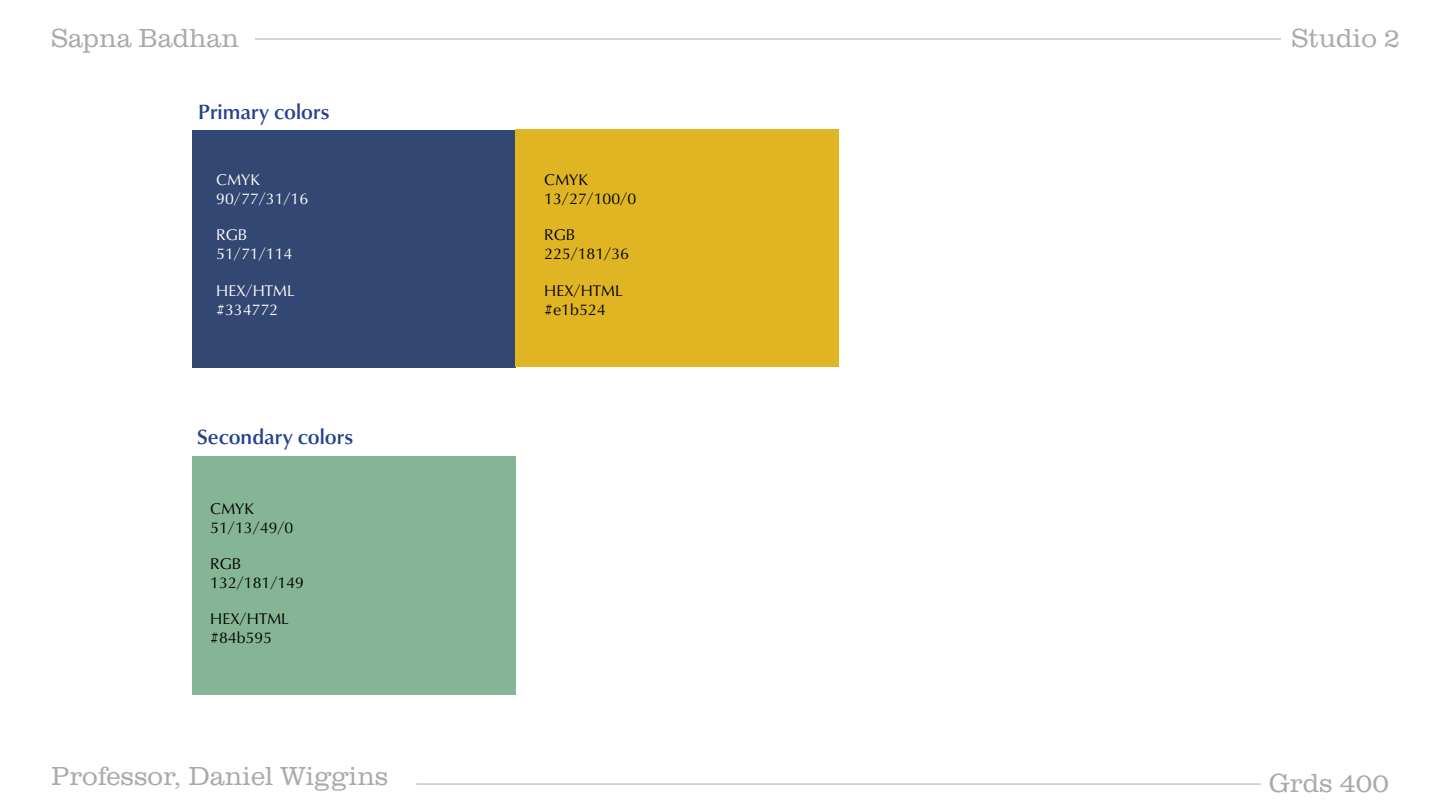
<style>
.page{position:relative;width:1440px;height:810px;background:#fff}
.page>*{position:absolute;margin:0;border:0;box-sizing:border-box;transform-origin:0 0}
.t1{font:300 27px "Clarendon URW";color:#aaaaab}
.t2{font:500 21.23px "Classico URW";color:#24418f}
.t3{font:15.98px/19.1px "Classico URW";color:#000}
.t4{font:15.98px/19.1px "Classico URW";color:#fff}
</style>
<div class="page">
<hr style="left:255px;top:39px;width:1026px;height:1px;background:#aaaaab">
<hr style="left:416px;top:784px;width:845px;height:1px;background:#aaaaab">
<div style="left:192px;top:130px;width:323px;height:238px;background:#334773"></div>
<div style="left:515px;top:129px;width:323px;height:238px;background:#e0b524"></div>
<div style="left:192px;top:457px;width:324px;height:238px;background:#85b594"></div>
<h1 class="t1" style="left:51px;top:19px;width:190px">Sapna Badhan</h1>
<h2 class="t2" style="left:198px;top:96px;width:133px">Primary colors</h2>
<p class="t4" style="left:216px;top:169px;width:94px">CMYK<br>90/77/31/16</p>
<p class="t3" style="left:544px;top:169px;width:94px">CMYK<br>13/27/100/0</p>
<p class="t4" style="left:216px;top:224px;width:78px">RGB<br>51/71/114</p>
<p class="t3" style="left:544px;top:224px;width:86px">RGB<br>225/181/36</p>
<p class="t4" style="left:216px;top:280px;width:80px">HEX/HTML #334772</p>
<p class="t3" style="left:544px;top:280px;width:80px">HEX/HTML #e1b524</p>
<h2 class="t2" style="left:197px;top:421px;width:158px">Secondary colors</h2>
<p class="t3" style="left:210px;top:498px;width:85px">CMYK<br>51/13/49/0</p>
<p class="t3" style="left:210px;top:553px;width:95px">RGB<br>132/181/149</p>
<p class="t3" style="left:210px;top:609px;width:80px">HEX/HTML #84b595</p>
<h1 class="t1" style="left:51px;top:757px;width:339px">Professor, Daniel Wiggins</h1>
<h1 class="t1" style="left:1291px;top:19px;width:110px">Studio 2</h1>
<h1 class="t1" style="left:1269px;top:764px;width:121px">Grds 400</h1>
</div>
